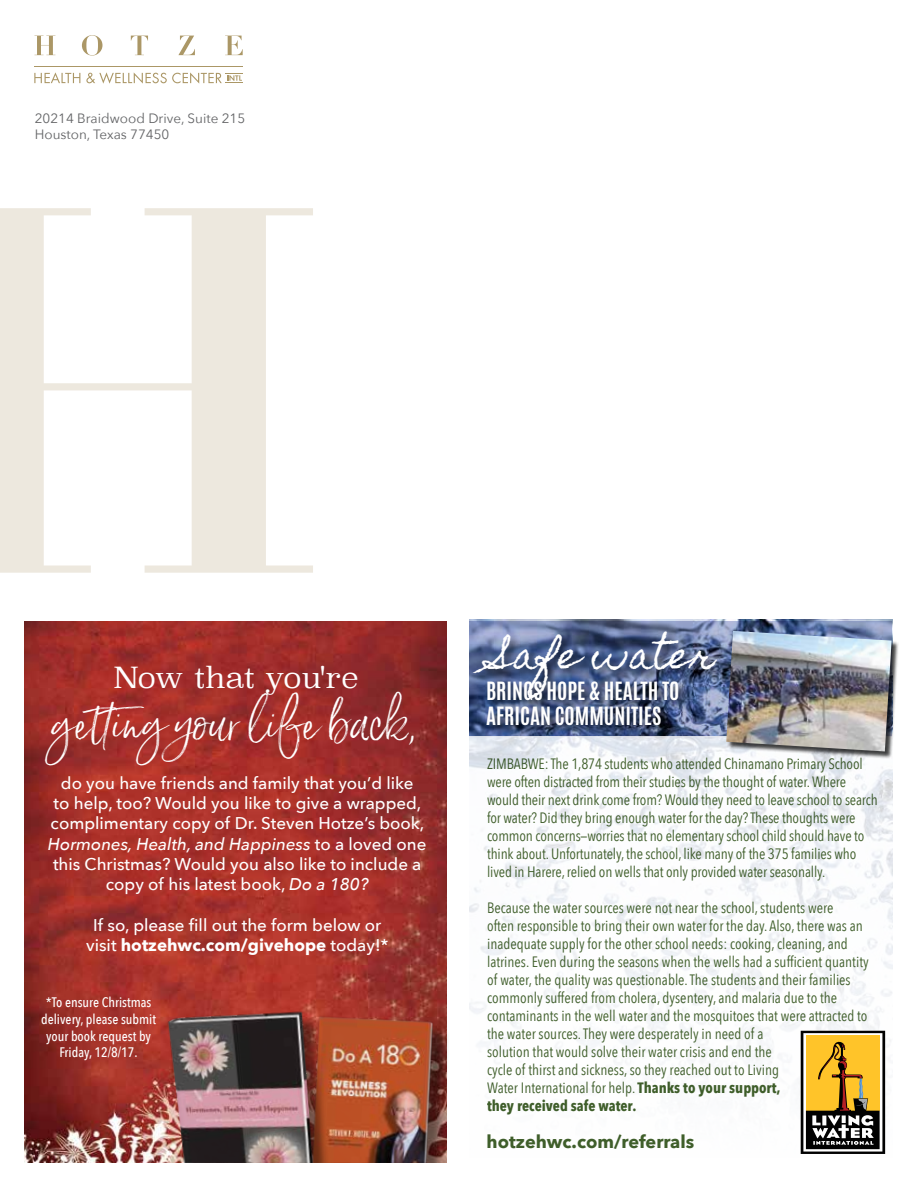
<style>
.page{position:relative;width:918px;height:1188px;background:#fff}
.page>*{position:absolute;margin:0;border:0;box-sizing:border-box;transform-origin:0 0}
.t1{font:48.9px "Saturday Script";color:#fff}
.t2{font:36px "Homemade Apple";color:#fff}
.t3{font:300 29.1px "Superclarendon";letter-spacing:-.01em;color:#fff}
.t4{font:700 21px/25.2px "Antonio";color:#fff}
.t5{font:700 18px "Avenir Next";color:#405f2b}
.t6{font:500 16.95px/20.4px "Avenir Next";color:#fff;text-align:center}
.t7{font:15px/18px "Avenir Next Condensed";color:#405f2b}
.t8{font:500 13.8px/16.5px "Avenir Next Condensed";color:#fff;text-align:center}
.t9{font:13.5px/16.5px "Avenir Next";color:#636466}
.s1{font-style:italic}
.s2{font-weight:700}
</style>
<div class="page">
<svg style="left:0;top:208px;width:313px;height:365px"></svg>
<svg style="left:34px;top:36px;width:21px;height:19px"></svg>
<svg style="left:82px;top:35px;width:20px;height:21px"></svg>
<svg style="left:131px;top:36px;width:17px;height:19px"></svg>
<svg style="left:178px;top:36px;width:17px;height:19px"></svg>
<svg style="left:225px;top:36px;width:18px;height:19px"></svg>
<hr style="left:35px;top:66px;width:208px;height:1px;background:#ab9766">
<svg style="left:34px;top:72px;width:46px;height:11px"></svg>
<svg style="left:86px;top:72px;width:157px;height:12px"></svg>
<img style="left:24px;top:622px;width:423px;height:541px">
<img style="left:335px;top:1012px;width:113px;height:151px">
<img style="left:152px;top:999px;width:183px;height:164px">
<svg style="left:470px;top:621px;width:422px;height:116px"></svg>
<div style="left:471px;top:629px;width:258px;height:108px;background:#000;opacity:.75"></div>
<svg style="left:801px;top:1031px;width:84px;height:123px"></svg>
<div style="left:727px;top:632px;width:172px;height:127px;background:#000;opacity:.75"></div>
<img style="left:726px;top:631px;width:166px;height:120px">
<p class="t9" style="left:35px;top:109px;width:212px">20214 Braidwood Drive, Suite 215<br>Houston, Texas 77450</p>
<h3 class="t3" style="left:113px;top:658px;width:247px">Now that you're</h3>
<h1 class="t1" style="left:52px;top:692px;width:369px">getting your life back,</h1>
<p class="t6" style="left:48px;top:772px;width:380px">do you have friends and family that you’d like<br>to help, too? Would you like to give a wrapped, complimentary copy of Dr. Steven Hotze’s book, <span class="s1">Hormones, Health, and Happiness</span> to a loved one this Christmas? Would you also like to include a copy of his latest book, <span class="s1">Do a 180?</span></p>
<p class="t6" style="left:86px;top:914px;width:304px">If so, please fill out the form below or visit <span class="s2">hotzehwc.com/givehope</span> today!*</p>
<p class="t8" style="left:41px;top:994px;width:117px">*To ensure Christmas delivery, please submit your book request by<br>Friday, 12/8/17.</p>
<h2 class="t2" style="left:492px;top:635px;width:224px">Safe water</h2>
<h3 class="t4" style="left:486px;top:678px;width:195px">BRINGS HOPE &amp; HEALTH TO<br>AFRICAN COMMUNITIES</h3>
<p class="t7" style="left:487px;top:754px;width:392px">ZIMBABWE: The 1,874 students who attended Chinamano Primary School were often distracted from their studies by the thought of water. Where would their next drink come from? Would they need to leave school to search for water? Did they bring enough water for the day? These thoughts were common concerns—worries that no elementary school child should have to think about. Unfortunately, the school, like many of the 375 families who lived in Harere, relied on wells that only provided water seasonally.</p>
<p class="t7" style="left:487px;top:898px;width:383px">Because the water sources were not near the school, students were<br>often responsible to bring their own water for the day. Also, there was an inadequate supply for the other school needs: cooking, cleaning, and latrines. Even during the seasons when the wells had a sufficient quantity of water, the quality was questionable. The students and their families commonly suffered from cholera, dysentery, and malaria due to the contaminants in the well water and the mosquitoes that were attracted to the water sources. They were desperately in need of a<br>solution that would solve their water crisis and end the<br>cycle of thirst and sickness, so they reached out to Living<br>Water International for help. <span class="s2">Thanks to your support,<br>they received safe water.</span></p>
<p class="t5" style="left:487px;top:1126px;width:209px">hotzehwc.com/referrals</p>
</div>
